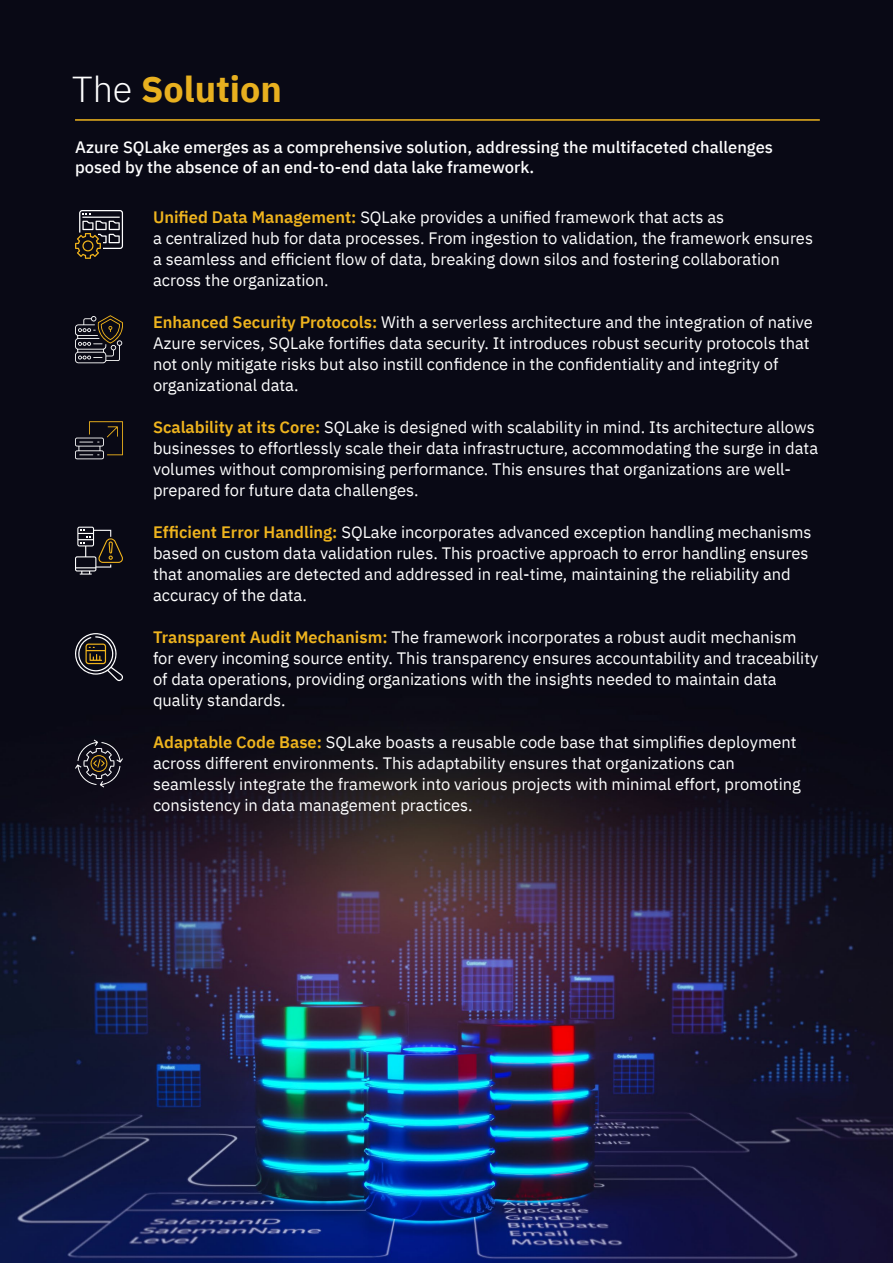
<style>
.page{position:relative;width:893px;height:1263px;background:#fff}
.page>*{position:absolute;margin:0;border:0;box-sizing:border-box;transform-origin:0 0}
.t1{font:700 36px "IBM Plex Sans";color:#e8b01f}
.t2{font:16.5px/21px "IBM Plex Sans";color:#fff}
.t3{font:500 16.5px/19.8px "IBM Plex Sans";color:#fff}
.s1{font-weight:300;color:#fff}
.s2{font-weight:600;color:#efb41e}
</style>
<div class="page">
<img style="left:0;top:0;width:893px;height:1263px">
<hr style="left:75px;top:119px;width:745px;height:2px;background:#efb41e">
<svg style="left:75px;top:210px;width:48px;height:49px;background:#433f3d"></svg>
<svg style="left:75px;top:315px;width:48px;height:48px;background:#3b3838"></svg>
<svg style="left:75px;top:421px;width:48px;height:38px;background:#2b2728"></svg>
<svg style="left:75px;top:527px;width:48px;height:48px;background:#343132"></svg>
<svg style="left:75px;top:633px;width:48px;height:48px;background:#3a3636"></svg>
<svg style="left:75px;top:739px;width:48px;height:48px;background:#302c32"></svg>
<p class="t1" style="left:72px;top:61px;width:211px"><span class="s1">The</span> Solution</p>
<p class="t3" style="left:75px;top:136px;width:699px">Azure SQLake emerges as a comprehensive solution, addressing the multifaceted challenges posed by the absence of an end-to-end data lake framework.</p>
<p class="t2" style="left:153px;top:205px;width:573px"><span class="s2">Unified Data Management:</span> SQLake provides a unified framework that acts as</p>
<p class="t2" style="left:153px;top:226px;width:661px">a centralized hub for data processes. From ingestion to validation, the framework ensures a seamless and efficient flow of data, breaking down silos and fostering collaboration across the organization.</p>
<p class="t2" style="left:153px;top:310px;width:661px"><span class="s2">Enhanced Security Protocols:</span> With a serverless architecture and the integration of native Azure services, SQLake fortifies data security. It introduces robust security protocols that not only mitigate risks but also instill confidence in the confidentiality and integrity of organizational data.</p>
<p class="t2" style="left:153px;top:415px;width:667px"><span class="s2">Scalability at its Core:</span> SQLake is designed with scalability in mind. Its architecture allows businesses to effortlessly scale their data infrastructure, accommodating the surge in data volumes without compromising performance. This ensures that organizations are well&shy;prepared for future data challenges.</p>
<p class="t2" style="left:153px;top:520px;width:660px"><span class="s2">Efficient Error Handling:</span> SQLake incorporates advanced exception handling mechanisms based on custom data validation rules. This proactive approach to error handling ensures that anomalies are detected and addressed in real-time, maintaining the reliability and accuracy of the data.</p>
<p class="t2" style="left:153px;top:625px;width:667px"><span class="s2">Transparent Audit Mechanism:</span> The framework incorporates a robust audit mechanism for every incoming source entity. This transparency ensures accountability and traceability of data operations, providing organizations with the insights needed to maintain data quality standards.</p>
<p class="t2" style="left:153px;top:730px;width:649px"><span class="s2">Adaptable Code Base:</span> SQLake boasts a reusable code base that simplifies deployment across different environments. This adaptability ensures that organizations can seamlessly integrate the framework into various projects with minimal effort, promoting consistency in data management practices.</p>
</div>
